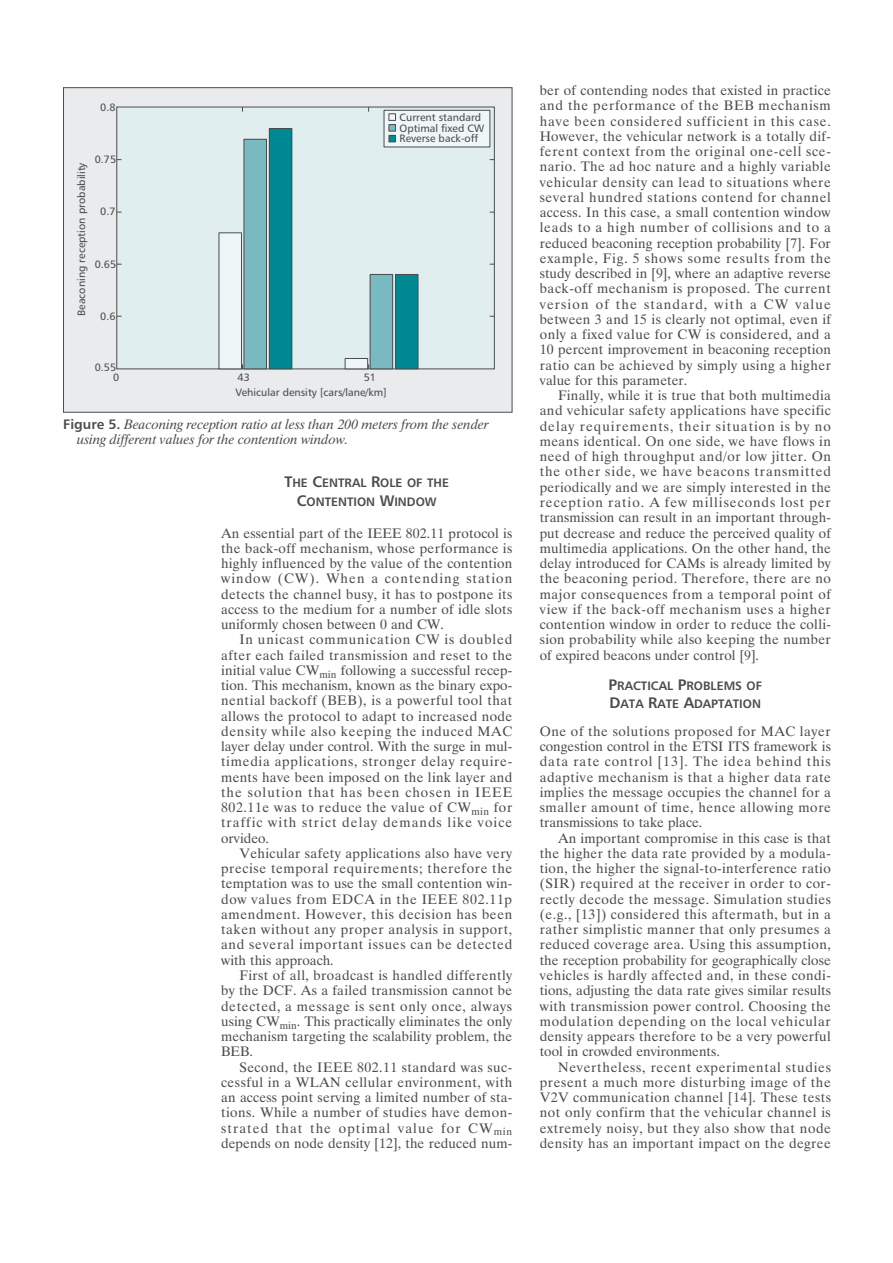
<style>
.page{position:relative;width:893px;height:1263px;background:#fff}
.page>*{position:absolute;margin:0;border:0;box-sizing:border-box;transform-origin:0 0}
.t1{font:13.8px/15.3px "Dutch 801 BT";letter-spacing:.02em;color:#4b4c4d;text-align:justify}
.t2{font:italic 13.8px/15.3px "Dutch 801 BT";color:#4b4c4d}
.t3{font:12.15px/18.3px "Humanist 777 BT Bold B";color:#4b4c4d;text-align:center}
.t4{font:10.65px/10.6px "Humanist 777 BT Roman B";color:#4b4c4d}
.s1{font-family:"Humanist 777 BT Bold B";font-style:normal}
.s2{font-size:15.3px}
</style>
<div class="page">
<div style="left:64px;top:88px;width:448px;height:324px;background:#eaebec"></div>
<div style="left:117px;top:107px;width:377px;height:262px;background:#e1eeef"></div>
<div style="left:116px;top:107px;width:379px;height:262px;border:1px solid #4b4c4d"></div>
<div style="left:219px;top:233px;width:22px;height:136px;background:#eef6f8"></div>
<div style="left:219px;top:232px;width:23px;height:137px;border:1px solid #4b4c4d"></div>
<div style="left:244px;top:139px;width:22px;height:230px;background:#79b9c0"></div>
<div style="left:244px;top:139px;width:23px;height:230px;border:1px solid #4b4c4d"></div>
<div style="left:269px;top:129px;width:23px;height:240px;background:#008993"></div>
<div style="left:269px;top:128px;width:23px;height:241px;border:1px solid #4b4c4d"></div>
<div style="left:345px;top:358px;width:23px;height:11px;background:#eef6f8"></div>
<div style="left:345px;top:358px;width:23px;height:11px;border:1px solid #4b4c4d"></div>
<div style="left:370px;top:274px;width:23px;height:95px;background:#79b9c0"></div>
<div style="left:370px;top:274px;width:23px;height:95px;border:1px solid #4b4c4d"></div>
<div style="left:395px;top:274px;width:23px;height:95px;background:#008993"></div>
<div style="left:395px;top:274px;width:23px;height:95px;border:1px solid #4b4c4d"></div>
<div style="left:384px;top:110px;width:106px;height:37px;background:#eef6f8"></div>
<div style="left:384px;top:110px;width:106px;height:37px;border:1px solid #4b4c4d"></div>
<div style="left:388px;top:113px;width:8px;height:8px;border:1px solid #4b4c4d"></div>
<svg style="left:389px;top:114px;width:6px;height:16px"></svg>
<div style="left:388px;top:124px;width:8px;height:8px;border:1px solid #4b4c4d"></div>
<div style="left:389px;top:135px;width:6px;height:7px;background:#008993"></div>
<div style="left:388px;top:135px;width:8px;height:7px;border:1px solid #4b4c4d"></div>
<div style="left:63px;top:87px;width:449px;height:325px;border:1px solid #4b4c4d"></div>
<p class="t4" style="left:100px;top:102px;width:17px">0.8</p>
<p class="t4" style="left:95px;top:154px;width:23px">0.75</p>
<p class="t4" style="left:77px;top:316px;width:155px;rotate:-90deg">Beaconing reception probability</p>
<p class="t4" style="left:100px;top:207px;width:17px">0.7</p>
<p class="t4" style="left:95px;top:259px;width:23px">0.65</p>
<p class="t4" style="left:100px;top:311px;width:17px">0.6</p>
<p class="t4" style="left:400px;top:112px;width:86px">Current standard<br>Optimal fixed CW<br>Reverse back-off</p>
<p class="t4" style="left:95px;top:362px;width:23px">0.55</p>
<p class="t4" style="left:113px;top:372px;width:8px">0</p>
<p class="t4" style="left:238px;top:372px;width:14px">43</p>
<p class="t4" style="left:364px;top:372px;width:14px">51</p>
<p class="t4" style="left:235px;top:388px;width:153px">Vehicular density [cars/lane/km]</p>
<p class="t2" style="left:77px;top:418px;width:413px;text-indent:-14px"><span class="s1">Figure 5.</span> Beaconing reception ratio at less than 200 meters from the sender using different values for the contention window.</p>
<p class="t3" style="left:284px;top:475px;width:166px"><span class="s2">T</span>HE <span class="s2">C</span>ENTRAL <span class="s2">R</span>OLE OF THE<br><span class="s2">C</span>ONTENTION <span class="s2">W</span>INDOW</p>
<p class="t1" style="left:221px;top:527px;width:293px">An essential part of the IEEE 802.11 protocol is the back-off mechanism, whose performance is highly influenced by the value of the contention window (CW). When a contending station detects the channel busy, it has to postpone its access to the medium for a number of idle slots uniformly chosen between 0 and CW.</p>
<p class="t1" style="left:221px;top:633px;width:293px;text-indent:18px">In unicast communication CW is doubled after each failed transmission and reset to the initial value CW<sub>min</sub> following a successful recep&shy;tion. This mechanism, known as the binary expo&shy;nential backoff (BEB), is a powerful tool that allows the protocol to adapt to increased node density while also keeping the induced MAC layer delay under control. With the surge in mul&shy;timedia applications, stronger delay require&shy;ments have been imposed on the link layer and the solution that has been chosen in IEEE 802.11e was to reduce the value of CW<sub>min</sub> for traffic with strict delay demands like voice orvideo.</p>
<p class="t1" style="left:221px;top:847px;width:293px;text-indent:18px">Vehicular safety applications also have very precise temporal requirements; therefore the temptation was to use the small contention win&shy;dow values from EDCA in the IEEE 802.11p amendment. However, this decision has been taken without any proper analysis in support, and several important issues can be detected with this approach.</p>
<p class="t1" style="left:221px;top:969px;width:293px;text-indent:18px">First of all, broadcast is handled differently by the DCF. As a failed transmission cannot be detected, a message is sent only once, always using CW<sub>min</sub>. This practically eliminates the only mechanism targeting the scalability problem, the BEB.</p>
<p class="t1" style="left:221px;top:1061px;width:293px;text-indent:18px">Second, the IEEE 802.11 standard was suc&shy;cessful in a WLAN cellular environment, with an access point serving a limited number of sta&shy;tions. While a number of studies have demon&shy;strated that the optimal value for CW<sub>min </sub>depends on node density [12], the reduced num-</p>
<p class="t1" style="left:540px;top:84px;width:293px">ber of contending nodes that existed in practice and the performance of the BEB mechanism have been considered sufficient in this case.<br>However, the vehicular network is a totally dif&shy;ferent context from the original one-cell sce&shy;nario. The ad hoc nature and a highly variable vehicular density can lead to situations where several hundred stations contend for channel access. In this case, a small contention window leads to a high number of collisions and to a reduced beaconing reception probability [7]. For example, Fig. 5 shows some results from the study described in [9], where an adaptive reverse back-off mechanism is proposed. The current version of the standard, with a CW value between 3 and 15 is clearly not optimal, even if only a fixed value for CW is considered, and a 10 percent improvement in beaconing reception ratio can be achieved by simply using a higher value for this parameter.</p>
<p class="t1" style="left:540px;top:389px;width:293px;text-indent:18px">Finally, while it is true that both multimedia and vehicular safety applications have specific delay requirements, their situation is by no means identical. On one side, we have flows in need of high throughput and/or low jitter. On the other side, we have beacons transmitted periodically and we are simply interested in the reception ratio. A few milliseconds lost per transmission can result in an important through&shy;put decrease and reduce the perceived quality of multimedia applications. On the other hand, the delay introduced for CAMs is already limited by the beaconing period. Therefore, there are no major consequences from a temporal point of view if the back-off mechanism uses a higher contention window in order to reduce the colli&shy;sion probability while also keeping the number of expired beacons under control [9].</p>
<p class="t3" style="left:608px;top:677px;width:155px;text-align:left"><span class="s2">P</span>RACTICAL <span class="s2">P</span>ROBLEMS OF<br><span class="s2">D</span>ATA <span class="s2">R</span>ATE <span class="s2">A</span>DAPTATION</p>
<p class="t1" style="left:540px;top:725px;width:293px">One of the solutions proposed for MAC layer congestion control in the ETSI ITS framework is data rate control [13]. The idea behind this adaptive mechanism is that a higher data rate implies the message occupies the channel for a smaller amount of time, hence allowing more transmissions to take place.</p>
<p class="t1" style="left:540px;top:832px;width:293px;text-indent:18px">An important compromise in this case is that the higher the data rate provided by a modula&shy;tion, the higher the signal-to-interference ratio (SIR) required at the receiver in order to cor&shy;rectly decode the message. Simulation studies (e.g., [13]) considered this aftermath, but in a rather simplistic manner that only presumes a reduced coverage area. Using this assumption, the reception probability for geographically close vehicles is hardly affected and, in these condi&shy;tions, adjusting the data rate gives similar results with transmission power control. Choosing the modulation depending on the local vehicular density appears therefore to be a very powerful tool in crowded environments.</p>
<p class="t1" style="left:540px;top:1061px;width:293px;text-indent:18px">Nevertheless, recent experimental studies present a much more disturbing image of the V2V communication channel [14]. These tests not only confirm that the vehicular channel is extremely noisy, but they also show that node density has an important impact on the degree</p>
</div>
